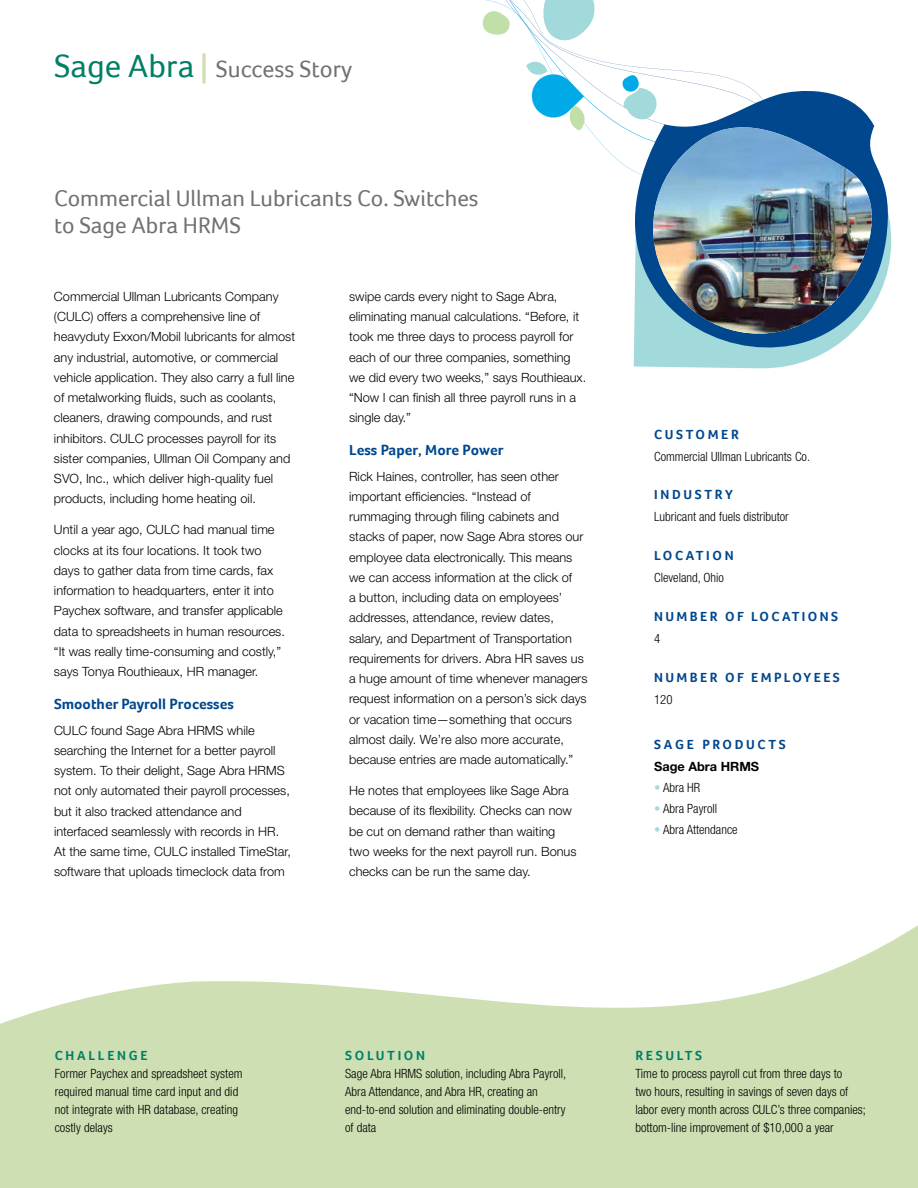
<style>
.page{position:relative;width:918px;height:1188px;background:#fff}
.page>*{position:absolute;margin:0;border:0;box-sizing:border-box;transform-origin:0 0}
.t1{font:24px "Foco";color:#717074}
.t2{font:23.25px/27.8px "Foco";color:#717074}
.t3{font:700 15px "Foco";color:#00478d}
.t4{font:700 13.5px "Foco";letter-spacing:.2em;color:#00478d}
.t5{font:700 13.5px "Foco";letter-spacing:.18em;color:#00478d}
.t6{font:700 13.5px "Foco";letter-spacing:.2em;color:#008066}
.t7{font:300 12.75px/20.2px "Helvetica Neue";color:#000}
.t8{font:300 condensed 12.75px/18px "Helvetica Neue";color:#000}
.t9{font:700 12.75px "Helvetica Neue";color:#000}
.s1{font-size:33px;color:#008066}
.s2{font-family:"Helvetica Neue";font-weight:700;font-size:30px;color:#cee0b3}
.s3{color:#a4dbdd}
</style>
<div class="page">
<svg style="left:0;top:925px;width:918px;height:263px;fill:#cee0b3"></svg>
<svg style="left:482px;top:0;width:258px;height:105px"></svg>
<svg style="left:534px;top:82px;width:326px;height:287px"></svg>
<svg style="left:639px;top:108px;width:253px;height:240px"></svg>
<img style="left:651px;top:127px;width:222px;height:207px">
<h1 class="t1" style="left:54px;top:56px;width:300px"><span class="s1">Sage Abra</span> <span class="s2">|</span> Success Story</h1>
<h2 class="t2" style="left:54px;top:184px;width:426px">Commercial Ullman Lubricants Co. Switches to Sage Abra HRMS</h2>
<p class="t7" style="left:54px;top:286px;width:243px">Commercial Ullman Lubricants Company (CULC) offers a comprehensive line of heavyduty Exxon/Mobil lubricants for almost any industrial, automotive, or commercial vehicle application. They also carry a full line of metalworking fluids, such as coolants, cleaners, drawing compounds, and rust inhibitors. CULC processes payroll for its sister companies, Ullman Oil Company and SVO, Inc., which deliver high-quality fuel products, including home heating oil.</p>
<p class="t7" style="left:54px;top:519px;width:232px">Until a year ago, CULC had manual time clocks at its four locations. It took two days to gather data from time cards, fax information to headquarters, enter it into Paychex software, and transfer applicable data to spreadsheets in human resources. “It was really time-consuming and costly,” says Tonya Routhieaux, HR manager.</p>
<p class="t3" style="left:54px;top:695px;width:181px">Smoother Payroll Processes</p>
<p class="t7" style="left:54px;top:720px;width:238px">CULC found Sage Abra HRMS while searching the Internet for a better payroll system. To their delight, Sage Abra HRMS not only automated their payroll processes, but it also tracked attendance and interfaced seamlessly with records in HR.<br>At the same time, CULC installed TimeStar, software that uploads timeclock data from</p>
<p class="t7" style="left:349px;top:286px;width:239px">swipe cards every night to Sage Abra, eliminating manual calculations. “Before, it took me three days to process payroll for each of our three companies, something we did every two weeks,” says Routhieaux. “Now I can finish all three payroll runs in a single day.”</p>
<p class="t3" style="left:349px;top:441px;width:156px">Less Paper, More Power</p>
<p class="t7" style="left:349px;top:466px;width:240px">Rick Haines, controller, has seen other important efficiencies. “Instead of rummaging through filing cabinets and stacks of paper, now Sage Abra stores our employee data electronically. This means we can access information at the click of<br>a button, including data on employees’ addresses, attendance, review dates, salary, and Department of Transportation requirements for drivers. Abra HR saves us a huge amount of time whenever managers request information on a person’s sick days or vacation time—something that occurs almost daily. We’re also more accurate, because entries are made automatically.”</p>
<p class="t7" style="left:349px;top:780px;width:229px">He notes that employees like Sage Abra because of its flexibility. Checks can now be cut on demand rather than waiting two weeks for the next payroll run. Bonus checks can be run the same day.</p>
<p class="t4" style="left:654px;top:426px;width:86px">CUSTOMER</p>
<p class="t8" style="left:654px;top:447px;width:157px">Commercial Ullman Lubricants Co.</p>
<p class="t4" style="left:654px;top:487px;width:80px">INDUSTRY</p>
<p class="t8" style="left:654px;top:508px;width:136px">Lubricant and fuels distributor</p>
<p class="t4" style="left:654px;top:548px;width:81px">LOCATION</p>
<p class="t8" style="left:654px;top:569px;width:71px">Cleveland, Ohio</p>
<p class="t5" style="left:654px;top:609px;width:186px">NUMBER OF LOCATIONS</p>
<p class="t8" style="left:654px;top:630px;width:8px">4</p>
<p class="t5" style="left:654px;top:669px;width:140px">NUMBER OF Employees</p>
<p class="t8" style="left:654px;top:690px;width:20px">120</p>
<p class="t4" style="left:654px;top:736px;width:133px">SAGE PRODUCTS</p>
<p class="t9" style="left:654px;top:758px;width:107px">Sage Abra HRMS</p>
<p class="t8" style="left:654px;top:778px;width:48px"><span class="s3">•</span> Abra HR</p>
<p class="t8" style="left:654px;top:799px;width:65px"><span class="s3">•</span> Abra Payroll</p>
<p class="t8" style="left:654px;top:820px;width:85px"><span class="s3">•</span> Abra Attendance</p>
<p class="t6" style="left:55px;top:1047px;width:94px">CHALLENGE</p>
<p class="t8" style="left:55px;top:1064px;width:189px">Former Paychex and spreadsheet system required manual time card input and did not integrate with HR database, creating costly delays</p>
<p class="t6" style="left:345px;top:1047px;width:81px">SOLUTION</p>
<p class="t8" style="left:345px;top:1064px;width:223px">Sage Abra HRMS solution, including Abra Payroll, Abra Attendance, and Abra HR, creating an end-to-end solution and eliminating double-entry of data</p>
<p class="t6" style="left:635px;top:1047px;width:68px">RESULTS</p>
<p class="t8" style="left:635px;top:1064px;width:232px">Time to process payroll cut from three days to<br>two hours, resulting in savings of seven days of labor every month across CULC’s three companies; bottom-line improvement of $10,000 a year</p>
</div>
